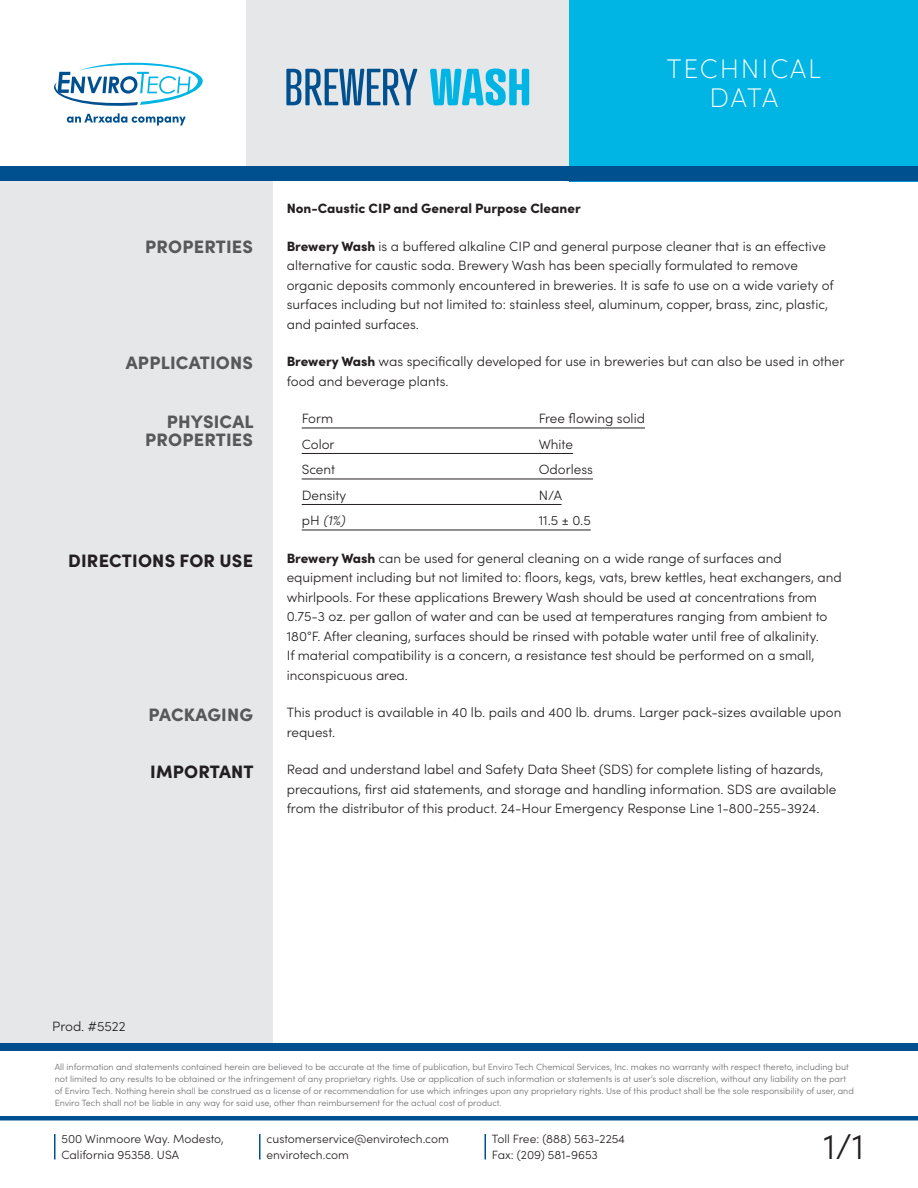
<style>
.page{position:relative;width:918px;height:1188px;background:#fff}
.page>*{position:absolute;margin:0;border:0;box-sizing:border-box;transform-origin:0 0}
.t1{font:50.55px "Atrament";color:#005090}
.t2{font:300 36px "Sofia Pro";color:#231f20}
.t3{font:200 27px "Sofia Pro";letter-spacing:.07em;color:#fff}
._2{font:900 18px/18px "Sofia Pro";letter-spacing:.01em;color:#57585a;text-align:right}
.t4{font:900 18px "Sofia Pro";letter-spacing:.01em;color:#231f20}
.Estilo_de_párrafo_1{font:300 13.5px/19.5px "Sofia Pro";color:#231f20}
.tabla{font:300 13.5px "Sofia Pro";color:#231f20}
.Estilo_de_párrafo_1-2{font:900 13.5px "Sofia Pro";color:#231f20}
.tabla-2{font:italic 300 13.5px "Sofia Pro";color:#231f20}
.t5{font:300 12px/16.5px "Sofia Pro";color:#231f20}
.t6{font:300 9px/12px "Sofia Pro";color:#6c6d70}
.s1{font-weight:700;color:#00b4e3}
.s2{font-weight:900}
.s3{font-style:normal}
</style>
<div class="page">
<div style="left:246px;top:0;width:323px;height:176px;background:#e6e7e9"></div>
<div style="left:0;top:174px;width:273px;height:869px;background:#e6e7e9"></div>
<div style="left:569px;top:0;width:349px;height:166px;background:#00b4e3"></div>
<div style="left:0;top:166px;width:918px;height:15px;background:#005090"></div>
<div style="left:0;top:1043px;width:918px;height:7px;background:#005090"></div>
<hr style="left:302px;top:428px;width:343px;height:1px;background:#231f20">
<hr style="left:302px;top:453px;width:271px;height:1px;background:#231f20">
<hr style="left:302px;top:479px;width:291px;height:1px;background:#231f20">
<hr style="left:302px;top:504px;width:260px;height:1px;background:#231f20">
<hr style="left:302px;top:530px;width:289px;height:1px;background:#231f20">
<hr style="left:54px;top:1134px;width:2px;height:26px;background:#005090">
<hr style="left:259px;top:1134px;width:2px;height:26px;background:#005090">
<hr style="left:484px;top:1134px;width:2px;height:26px;background:#005090">
<svg style="left:67px;top:113px;width:119px;height:12px"></svg>
<svg style="left:54px;top:62px;width:149px;height:44px"></svg>
<hr style="left:0;top:1116px;width:918px;height:4px;background:#005090">
<p class="t1" style="left:284px;top:56px;width:248px">BREWERY <span class="s1">WASH</span></p>
<p class="t3" style="left:667px;top:49px;width:156px">TECHNICAL</p>
<p class="t3" style="left:710px;top:78px;width:70px">DATA</p>
<p class="_2" style="left:145px;top:236px;width:109px">PROPERTIES</p>
<p class="_2" style="left:126px;top:352px;width:129px">APPLICATIONS</p>
<p class="_2" style="left:145px;top:411px;width:110px">PHYSICAL<br>PROPERTIES</p>
<p class="t4" style="left:68px;top:546px;width:186px">DIRECTIONS FOR USE</p>
<p class="_2" style="left:149px;top:704px;width:106px">PACKAGING</p>
<p class="t4" style="left:150px;top:757px;width:105px">IMPORTANT</p>
<p class="Estilo_de_párrafo_1-2" style="left:287px;top:198px;width:296px">Non-Caustic CIP and General Purpose Cleaner</p>
<p class="Estilo_de_párrafo_1" style="left:287px;top:236px;width:549px"><span class="s2">Brewery Wash</span> is a buffered alkaline CIP and general purpose cleaner that is an effective alternative for caustic soda. Brewery Wash has been specially formulated to remove organic deposits commonly encountered in breweries. It is safe to use on a wide variety of surfaces including but not limited to: stainless steel, aluminum, copper, brass, zinc, plastic, and painted surfaces.</p>
<p class="Estilo_de_párrafo_1" style="left:287px;top:351px;width:559px"><span class="s2">Brewery Wash</span> was specifically developed for use in breweries but can also be used in other food and beverage plants.</p>
<p class="tabla" style="left:302px;top:409px;width:33px">Form</p>
<p class="tabla" style="left:539px;top:409px;width:108px">Free flowing solid</p>
<p class="tabla" style="left:302px;top:434px;width:34px">Color</p>
<p class="tabla" style="left:539px;top:434px;width:36px">White</p>
<p class="tabla" style="left:302px;top:460px;width:35px">Scent</p>
<p class="tabla" style="left:539px;top:460px;width:56px">Odorless</p>
<p class="tabla" style="left:302px;top:485px;width:46px">Density</p>
<p class="tabla" style="left:539px;top:485px;width:25px">N/A</p>
<p class="tabla-2" style="left:302px;top:511px;width:45px"><span class="s3">pH</span> (1%)</p>
<p class="tabla" style="left:539px;top:511px;width:54px">11.5 ± 0.5</p>
<p class="Estilo_de_párrafo_1" style="left:287px;top:548px;width:557px"><span class="s2">Brewery Wash</span> can be used for general cleaning on a wide range of surfaces and equipment including but not limited to: floors, kegs, vats, brew kettles, heat exchangers, and whirlpools. For these applications Brewery Wash should be used at concentrations from 0.75-3 oz. per gallon of water and can be used at temperatures ranging from ambient to 180°F. After cleaning, surfaces should be rinsed with potable water until free of alkalinity.<br>If material compatibility is a concern, a resistance test should be performed on a small, inconspicuous area.</p>
<p class="Estilo_de_párrafo_1" style="left:287px;top:702px;width:556px">This product is available in 40 lb. pails and 400 lb. drums. Larger pack-sizes available upon request.</p>
<p class="Estilo_de_párrafo_1" style="left:287px;top:759px;width:551px">Read and understand label and Safety Data Sheet (SDS) for complete listing of hazards, precautions, first aid statements, and storage and handling information. SDS are available from the distributor of this product. 24-Hour Emergency Response Line 1-800-255-3924.</p>
<p class="Estilo_de_párrafo_1" style="left:52px;top:1016px;width:75px">Prod. #5522</p>
<p class="t6" style="left:55px;top:1061px;width:801px">All information and statements contained herein are believed to be accurate at the time of publication, but Enviro Tech Chemical Services, Inc. makes no warranty with respect thereto, including but not limited to any results to be obtained or the infringement of any proprietary rights. Use or application of such information or statements is at user’s sole discretion, without any liability on the part of Enviro Tech. Nothing herein shall be construed as a license of or recommendation for use which infringes upon any proprietary rights. Use of this product shall be the sole responsibility of user, and Enviro Tech shall not be liable in any way for said use, other than reimbursement for the actual cost of product.</p>
<p class="t5" style="left:62px;top:1130px;width:164px">500 Winmoore Way. Modesto,<br>California 95358. USA</p>
<p class="t5" style="left:267px;top:1130px;width:184px">customerservice@envirotech.com</p>
<p class="t5" style="left:267px;top:1146px;width:84px">envirotech.com</p>
<p class="t5" style="left:492px;top:1130px;width:135px">Toll Free: (888) 563-2254<br>Fax: (209) 581-9653</p>
<p class="t2" style="left:823px;top:1120px;width:42px">1/1</p>
</div>
